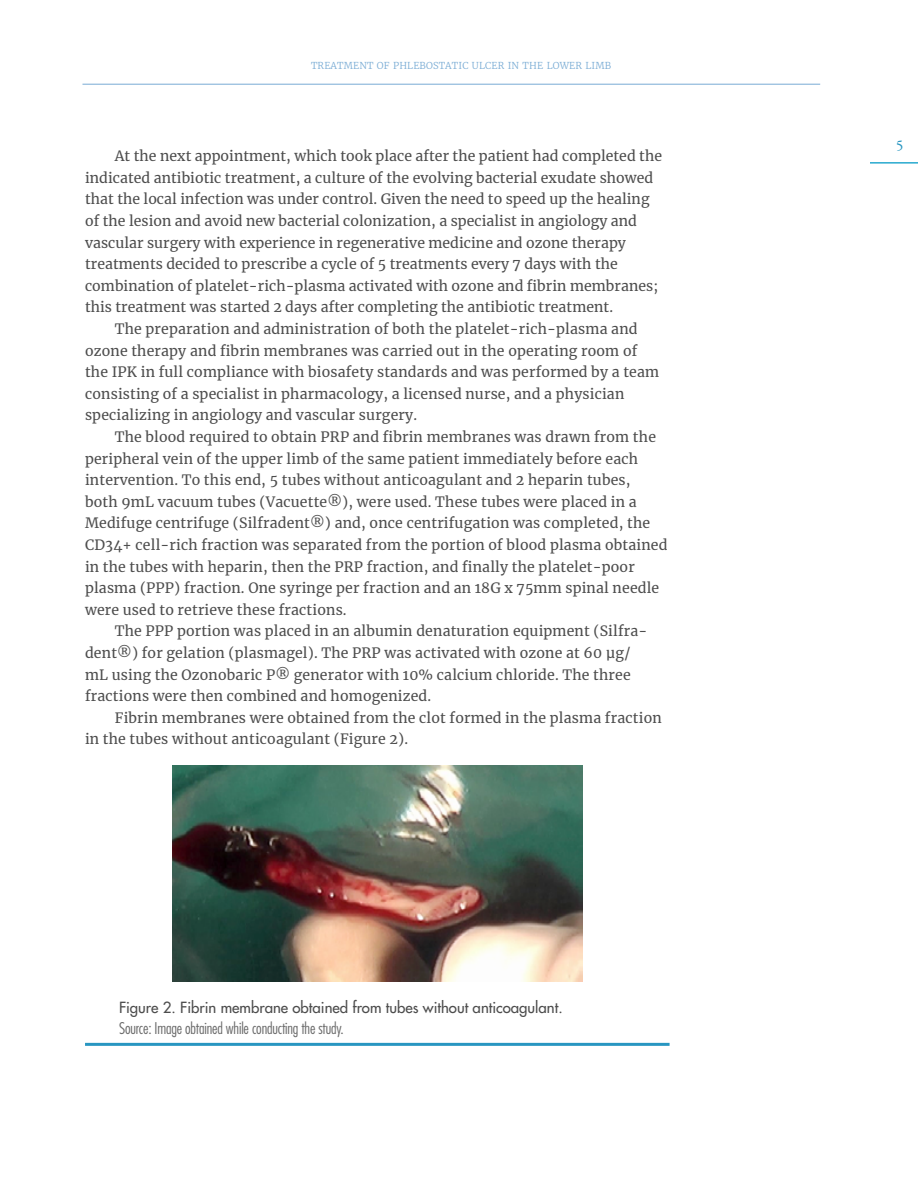
<style>
.page{position:relative;width:918px;height:1188px;background:#fff}
.page>*{position:absolute;margin:0;border:0;box-sizing:border-box;transform-origin:0 0}
.t1{font:300 condensed 15.75px "Futura Std";letter-spacing:-.01em;color:#6b6b6b}
.t2{font:500 15px "Futura Std";color:#4d4d4d}
.t3{font:15px "Garamond Premr Pro";color:#2896c1}
.t4{font:14.1px "Merriweather";letter-spacing:.01em;color:#4d4d4d}
.t5{font:300 9.45px "Merriweather";letter-spacing:.015em;color:#78abd4}
</style>
<div class="page">
<hr style="left:82px;top:84px;width:738px;height:1px;background:#78abd4">
<hr style="left:870px;top:162px;width:48px;height:2px;background:#28a9ce">
<hr style="left:85px;top:1043px;width:585px;height:3px;background:#2896c1">
<img style="left:172px;top:766px;width:410px;height:216px">
<p class="t5" style="left:311px;top:59px;width:302px">TREATMENT OF PHLEBOSTATIC ULCER IN THE LOWER LIMB</p>
<p class="t4" style="left:115px;top:146px;width:549px">At the next appointment, which took place after the patient had completed the</p>
<p class="t4" style="left:85px;top:168px;width:570px">indicated antibiotic treatment, a culture of the evolving bacterial exudate showed</p>
<p class="t4" style="left:85px;top:189px;width:566px">that the local infection was under control. Given the need to speed up the healing</p>
<p class="t4" style="left:85px;top:211px;width:554px">of the lesion and avoid new bacterial colonization, a specialist in angiology and</p>
<p class="t4" style="left:85px;top:233px;width:543px">vascular surgery with experience in regenerative medicine and ozone therapy</p>
<p class="t4" style="left:85px;top:254px;width:534px">treatments decided to prescribe a cycle of 5 treatments every 7 days with the</p>
<p class="t4" style="left:85px;top:276px;width:575px">combination of platelet-rich-plasma activated with ozone and fibrin membranes;</p>
<p class="t4" style="left:85px;top:297px;width:530px">this treatment was started 2 days after completing the antibiotic treatment.</p>
<p class="t4" style="left:115px;top:319px;width:524px">The preparation and administration of both the platelet-rich-plasma and</p>
<p class="t4" style="left:85px;top:341px;width:554px">ozone therapy and fibrin membranes was carried out in the operating room of</p>
<p class="t4" style="left:85px;top:362px;width:576px">the IPK in full compliance with biosafety standards and was performed by a team</p>
<p class="t4" style="left:85px;top:384px;width:541px">consisting of a specialist in pharmacology, a licensed nurse, and a physician</p>
<p class="t4" style="left:85px;top:405px;width:334px">specializing in angiology and vascular surgery.</p>
<p class="t4" style="left:115px;top:427px;width:543px">The blood required to obtain PRP and fibrin membranes was drawn from the</p>
<p class="t4" style="left:85px;top:449px;width:555px">peripheral vein of the upper limb of the same patient immediately before each</p>
<p class="t4" style="left:85px;top:470px;width:547px">intervention. To this end, 5 tubes without anticoagulant and 2 heparin tubes,</p>
<p class="t4" style="left:85px;top:492px;width:553px">both 9mL vacuum tubes (Vacuette®), were used. These tubes were placed in a</p>
<p class="t4" style="left:85px;top:513px;width:567px">Medifuge centrifuge (Silfradent®) and, once centrifugation was completed, the</p>
<p class="t4" style="left:85px;top:535px;width:584px">CD34+ cell-rich fraction was separated from the portion of blood plasma obtained</p>
<p class="t4" style="left:85px;top:557px;width:551px">in the tubes with heparin, then the PRP fraction, and finally the platelet-poor</p>
<p class="t4" style="left:85px;top:578px;width:576px">plasma (PPP) fraction. One syringe per fraction and an 18G x 75mm spinal needle</p>
<p class="t4" style="left:85px;top:600px;width:263px">were used to retrieve these fractions.</p>
<p class="t4" style="left:115px;top:622px;width:534px">The PPP portion was placed in an albumin denaturation equipment (Silfra-</p>
<p class="t4" style="left:85px;top:643px;width:547px">dent®) for gelation (plasmagel). The PRP was activated with ozone at 60 µg/</p>
<p class="t4" style="left:85px;top:665px;width:547px">mL using the Ozonobaric P® generator with 10% calcium chloride. The three</p>
<p class="t4" style="left:85px;top:686px;width:348px">fractions were then combined and homogenized.</p>
<p class="t4" style="left:115px;top:708px;width:548px">Fibrin membranes were obtained from the clot formed in the plasma fraction</p>
<p class="t4" style="left:85px;top:729px;width:325px">in the tubes without anticoagulant (Figure 2).</p>
<p class="t2" style="left:119px;top:998px;width:445px">Figure 2. Fibrin membrane obtained from tubes without anticoagulant.</p>
<p class="t1" style="left:119px;top:1019px;width:226px">Source: Image obtained while conducting the study.</p>
<p class="t3" style="left:896px;top:137px;width:9px">5</p>
</div>
